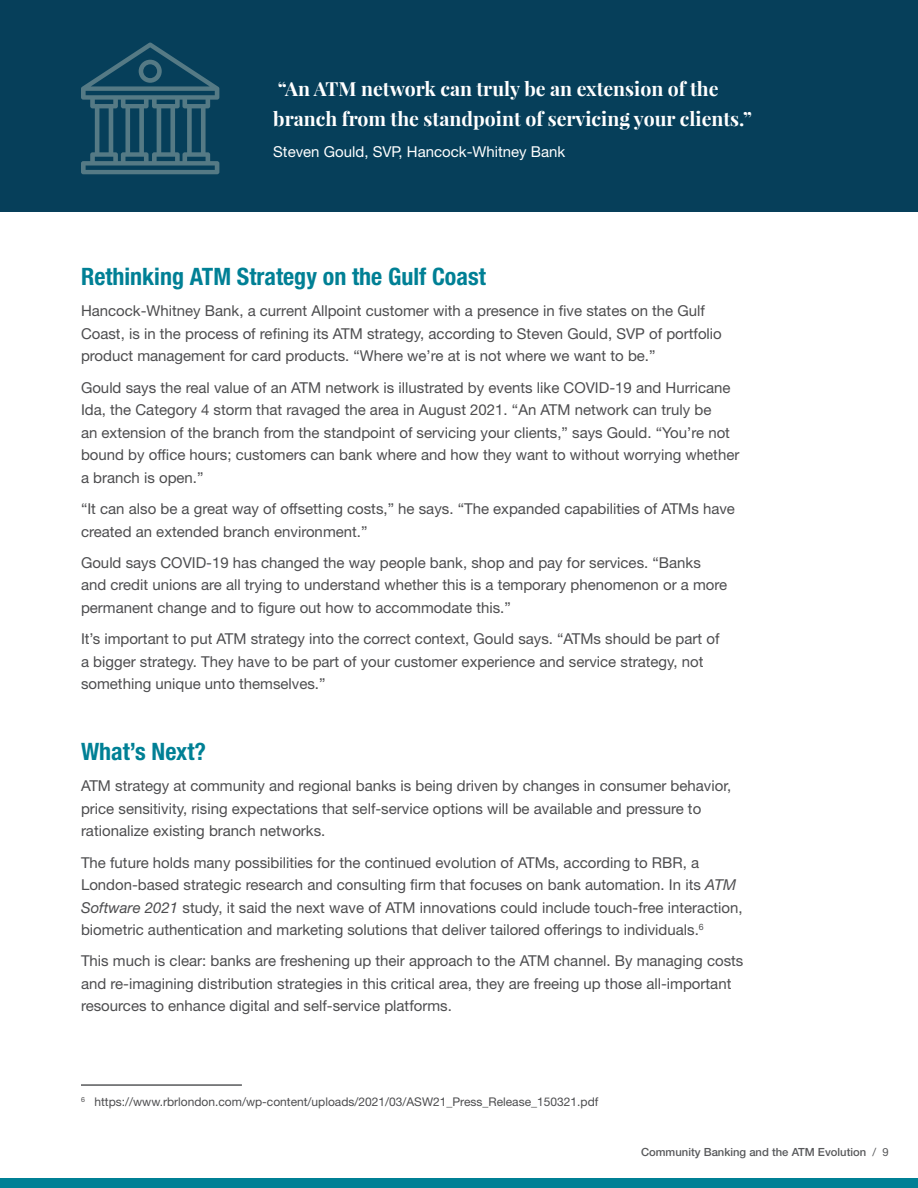
<style>
.page{position:relative;width:918px;height:1188px;background:#fff}
.page>*{position:absolute;margin:0;border:0;box-sizing:border-box;transform-origin:0 0}
.t1{font:700 condensed 24px "Helvetica Neue LT Std";color:#008095}
.t2{font:700 19.5px/30px "Playfair Display";color:#fff}
.t3{font:15px/22.5px "Helvetica Neue LT Std";color:#4d4d4f}
.t4{font:15px "Helvetica Neue LT Std";color:#fff}
.t5{font:12px "Helvetica Neue LT Std";color:#4d4d4f}
.t6{font:500 11.25px "Helvetica Neue LT Std";color:#58595b}
.s1{font-style:italic}
.s2{font-weight:400}
</style>
<div class="page">
<div style="left:0;top:1178px;width:918px;height:10px;background:#008095"></div>
<div style="left:0;top:0;width:918px;height:212px;background:#063f5a"></div>
<hr style="left:81px;top:1084px;width:161px;height:2px;background:#58595b">
<svg style="left:81px;top:42px;width:138px;height:132px"></svg>
<h2 class="t2" style="left:273px;top:73px;width:480px">“An ATM network can truly be an extension of the branch from the standpoint of servicing your clients.”</h2>
<p class="t4" style="left:273px;top:143px;width:294px">Steven Gould, SVP, Hancock-Whitney Bank</p>
<h1 class="t1" style="left:81px;top:262px;width:406px">Rethinking ATM Strategy on the Gulf Coast</h1>
<p class="t3" style="left:81px;top:299px;width:642px">Hancock-Whitney Bank, a current Allpoint customer with a presence in five states on the Gulf<br>Coast, is in the process of refining its ATM strategy, according to Steven Gould, SVP of portfolio product management for card products. “Where we’re at is not where we want to be.”</p>
<p class="t3" style="left:81px;top:376px;width:660px">Gould says the real value of an ATM network is illustrated by events like COVID-19 and Hurricane Ida, the Category 4 storm that ravaged the area in August 2021. “An ATM network can truly be<br>an extension of the branch from the standpoint of servicing your clients,” says Gould. “You’re not bound by office hours; customers can bank where and how they want to without worrying whether a branch is open.”</p>
<p class="t3" style="left:81px;top:497px;width:655px">“It can also be a great way of offsetting costs,” he says. “The expanded capabilities of ATMs have created an extended branch environment.”</p>
<p class="t3" style="left:81px;top:551px;width:648px">Gould says COVID-19 has changed the way people bank, shop and pay for services. “Banks and credit unions are all trying to understand whether this is a temporary phenomenon or a more permanent change and to figure out how to accommodate this.”</p>
<p class="t3" style="left:81px;top:628px;width:640px">It’s important to put ATM strategy into the correct context, Gould says. “ATMs should be part of a bigger strategy. They have to be part of your customer experience and service strategy, not something unique unto themselves.”</p>
<h1 class="t1" style="left:81px;top:737px;width:127px">What’s Next?</h1>
<p class="t3" style="left:81px;top:774px;width:652px">ATM strategy at community and regional banks is being driven by changes in consumer behavior, price sensitivity, rising expectations that self-service options will be available and pressure to rationalize existing branch networks.</p>
<p class="t3" style="left:81px;top:851px;width:663px">The future holds many possibilities for the continued evolution of ATMs, according to RBR, a London-based strategic research and consulting firm that focuses on bank automation. In its <span class="s1">ATM Software 2021</span> study, it said the next wave of ATM innovations could include touch-free interaction, biometric authentication and marketing solutions that deliver tailored offerings to individuals.<sup>6</sup></p>
<p class="t3" style="left:81px;top:950px;width:664px">This much is clear: banks are freshening up their approach to the ATM channel. By managing costs and re-imagining distribution strategies in this critical area, they are freeing up those all-important resources to enhance digital and self-service platforms.</p>
<p class="t5" style="left:81px;top:1095px;width:519px"><sup>6</sup> https://www.rbrlondon.com/wp-content/uploads/2021/03/ASW21_Press_Release_150321.pdf</p>
<p class="t6" style="left:641px;top:1145px;width:249px">Community Banking and the ATM Evolution <span class="s2">/ 9</span></p>
</div>
